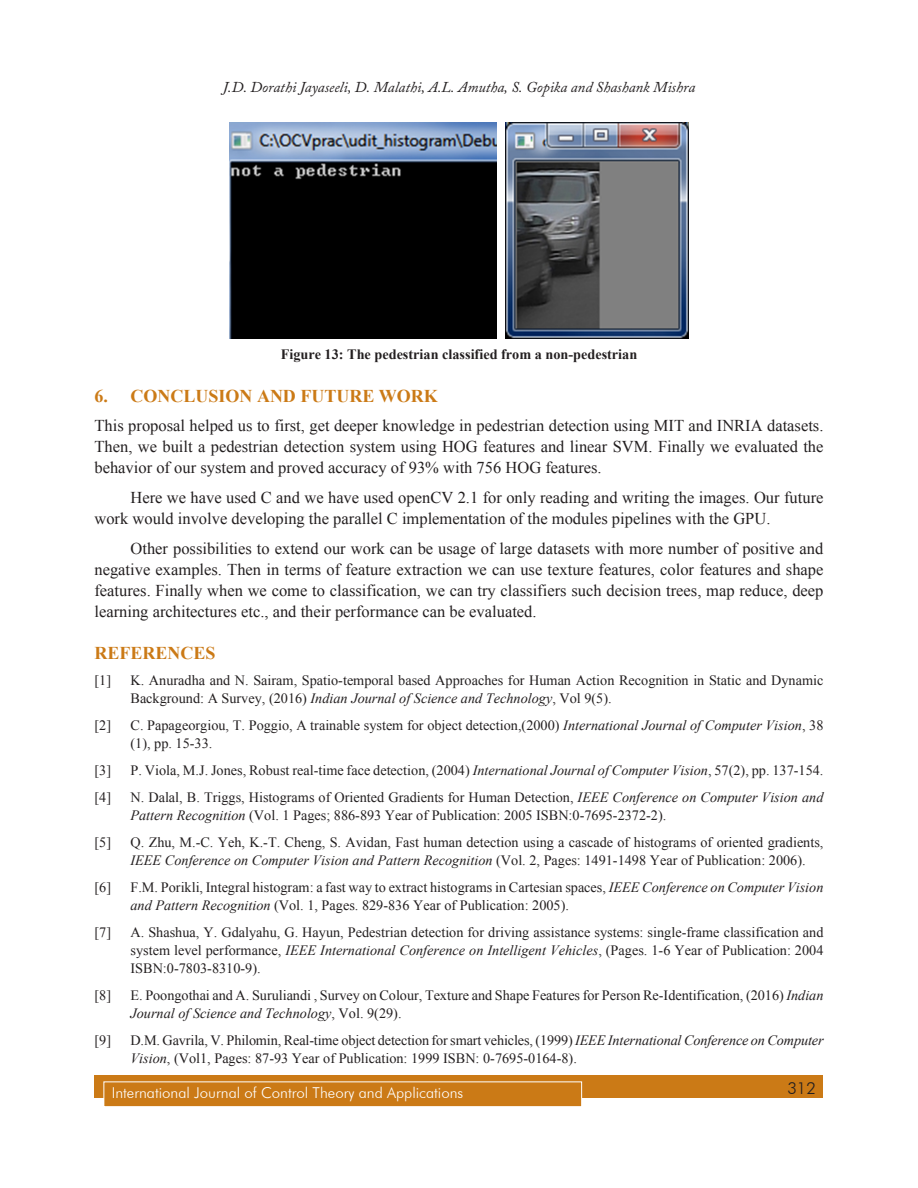
<style>
.page{position:relative;width:918px;height:1188px;background:#fff}
.page>*{position:absolute;margin:0;border:0;box-sizing:border-box;transform-origin:0 0}
.Subhead_1{font:700 18px "Times New Roman";color:#cb7a16}
.Subhead_a{font:700 18px "Times New Roman";color:#cb7a16}
.Body_text{font:16.5px/21px "Times New Roman";color:#231f20;text-align:justify}
.t1{font:300 16.5px "Futura BT";color:#231f20}
.t2{font:italic 15px "Adobe Caslon Pro";color:#231f20}
.t3{font:300 15px "Futura BT";color:#fff}
.References{font:14.25px/18px "Times New Roman";color:#231f20}
.t4{font:700 14.25px "Times New Roman";color:#231f20}
.s1{font-style:italic}
</style>
<div class="page">
<div style="left:94px;top:1076px;width:730px;height:22px;background:#cb7a16"></div>
<div style="left:104px;top:1082px;width:478px;height:25px;background:#cb7a16"></div>
<div style="left:104px;top:1082px;width:478px;height:25px;border:1px solid #fff"></div>
<img style="left:229px;top:123px;width:267px;height:216px">
<img style="left:505px;top:123px;width:184px;height:216px">
<p class="t2" style="left:223px;top:78px;width:474px">J.D. Dorathi Jayaseeli, D. Malathi, A.L. Amutha, S. Gopika and Shashank Mishra</p>
<p class="t4" style="left:281px;top:344px;width:358px">Figure 13: The pedestrian classified from a non-pedestrian</p>
<p class="Subhead_1" style="left:94px;top:383px;width:345px">6. Conclusion and Future work</p>
<p class="Body_text" style="left:94px;top:414px;width:731px">This proposal helped us to first, get deeper knowledge in pedestrian detection using MIT and INRIA datasets.<br>Then, we built a pedestrian detection system using HOG features and linear SVM. Finally we evaluated the behavior of our system and proved accuracy of 93% with 756 HOG features.</p>
<p class="Body_text" style="left:94px;top:486px;width:731px;text-indent:36px">Here we have used C and we have used openCV 2.1 for only reading and writing the images. Our future work would involve developing the parallel C implementation of the modules pipelines with the GPU.</p>
<p class="Body_text" style="left:94px;top:537px;width:731px;text-indent:36px">Other possibilities to extend our work can be usage of large datasets with more number of positive and negative examples. Then in terms of feature extraction we can use texture features, color features and shape features. Finally when we come to classification, we can try classifiers such decision trees, map reduce, deep learning architectures etc., and their performance can be evaluated.</p>
<p class="Subhead_a" style="left:94px;top:641px;width:120px">References</p>
<p class="References" style="left:94px;top:671px;width:18px">[1]</p>
<p class="References" style="left:130px;top:671px;width:694px">K. Anuradha and N. Sairam, Spatio-temporal based Approaches for Human Action Recognition in Static and Dynamic<br>Background: A Survey, (2016) <span class="s1">Indian Journal of Science and Technology</span>, Vol 9(5).</p>
<p class="References" style="left:94px;top:716px;width:18px">[2]</p>
<p class="References" style="left:130px;top:716px;width:694px">C. Papageorgiou, T. Poggio, A trainable system for object detection,(2000) <span class="s1">International Journal of Computer Vision</span>, 38 (1), pp. 15-33.</p>
<p class="References" style="left:94px;top:761px;width:18px">[3]</p>
<p class="References" style="left:130px;top:761px;width:695px">P. Viola, M.J. Jones, Robust real-time face detection, (2004) <span class="s1">International Journal of Computer Vision</span>, 57(2), pp. 137-154.</p>
<p class="References" style="left:94px;top:788px;width:18px">[4]</p>
<p class="References" style="left:130px;top:788px;width:694px">N. Dalal, B. Triggs, Histograms of Oriented Gradients for Human Detection, <span class="s1">IEEE Conference on Computer Vision and<br>Pattern Recognition</span> (Vol. 1 Pages; 886-893 Year of Publication: 2005 ISBN:0-7695-2372-2).</p>
<p class="References" style="left:94px;top:833px;width:18px">[5]</p>
<p class="References" style="left:130px;top:833px;width:695px">Q. Zhu, M.-C. Yeh, K.-T. Cheng, S. Avidan, Fast human detection using a cascade of histograms of oriented gradients,<br><span class="s1">IEEE Conference on Computer Vision and Pattern Recognition</span> (Vol. 2, Pages: 1491-1498 Year of Publication: 2006).</p>
<p class="References" style="left:94px;top:878px;width:18px">[6]</p>
<p class="References" style="left:130px;top:878px;width:694px">F.M. Porikli, Integral histogram: a fast way to extract histograms in Cartesian spaces, <span class="s1">IEEE Conference on Computer Vision and Pattern Recognition</span> (Vol. 1, Pages. 829-836 Year of Publication: 2005).</p>
<p class="References" style="left:94px;top:923px;width:18px">[7]</p>
<p class="References" style="left:130px;top:923px;width:694px;text-align:justify">A. Shashua, Y. Gdalyahu, G. Hayun, Pedestrian detection for driving assistance systems: single-frame classification and system level performance, <span class="s1">IEEE International Conference on Intelligent Vehicles</span>, (Pages. 1-6 Year of Publication: 2004<br>ISBN:0-7803-8310-9).</p>
<p class="References" style="left:94px;top:986px;width:18px">[8]</p>
<p class="References" style="left:130px;top:986px;width:694px">E. Poongothai and A. Suruliandi , Survey on Colour, Texture and Shape Features for Person Re-Identification, (2016) <span class="s1">Indian<br>Journal of Science and Technology</span>, Vol. 9(29).</p>
<p class="References" style="left:95px;top:1031px;width:18px">[9]</p>
<p class="References" style="left:131px;top:1031px;width:695px">D.M. Gavrila, V. Philomin, Real-time object detection for smart vehicles, (1999) <span class="s1">IEEE International Conference on Computer<br>Vision</span>, (Vol1, Pages: 87-93 Year of Publication: 1999 ISBN: 0-7695-0164-8).</p>
<p class="t3" style="left:112px;top:1084px;width:353px">International Journal of Control Theory and Applications</p>
<p class="t1" style="left:787px;top:1078px;width:30px">312</p>
</div>
